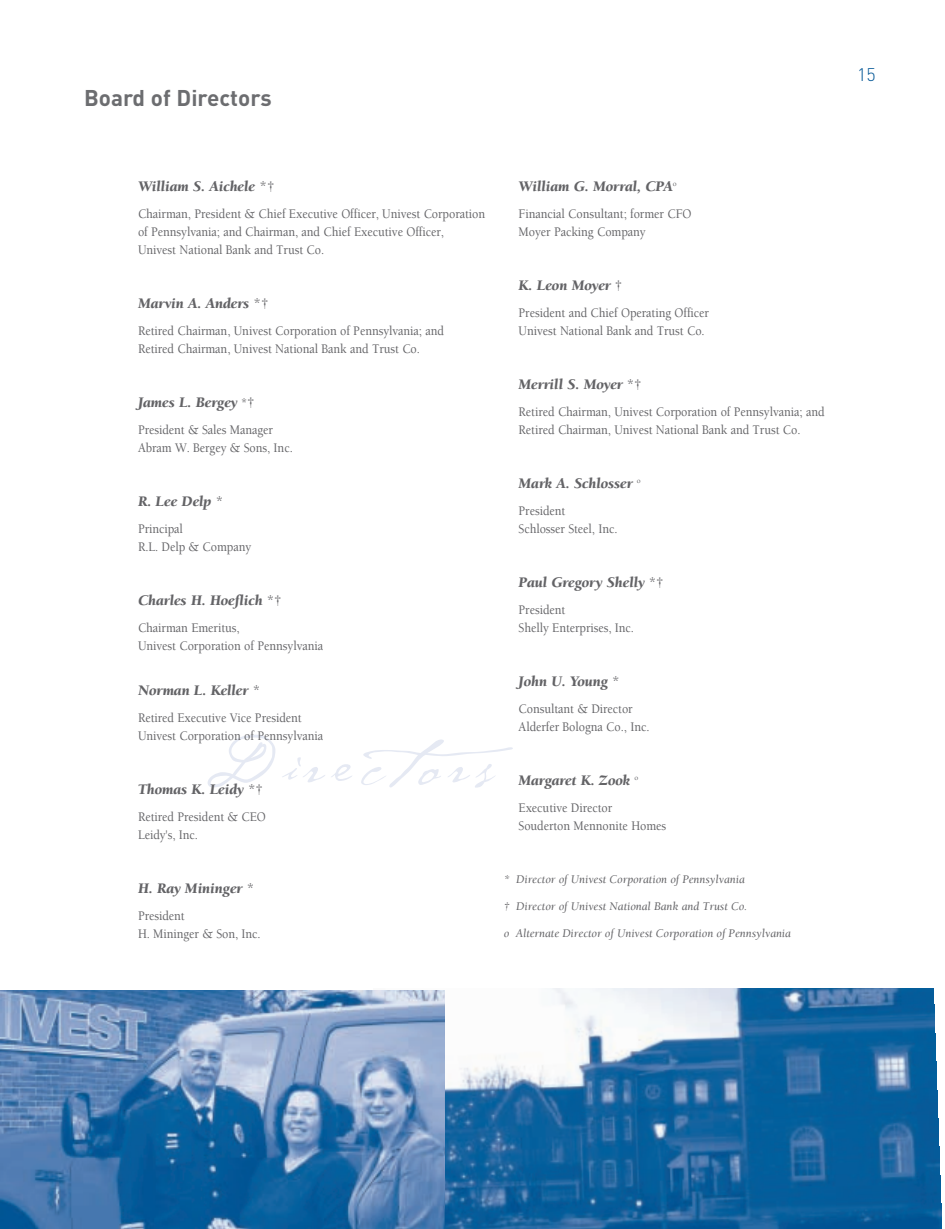
<style>
.page{position:relative;width:945px;height:1229px;background:#fff}
.page>*{position:absolute;margin:0;border:0;box-sizing:border-box;transform-origin:0 0}
.t1{font:71.25px "P22 Cezanne";letter-spacing:.12em;color:#e5e9f3}
.t2{font:700 22.5px "DIN";color:#6c6d70}
.t3{font:300 18px "DIN";color:#005595}
.t4{font:italic 900 15px "Berkeley";letter-spacing:-.005em;color:#636366}
.t5{font:500 13.5px/18px "Berkeley";letter-spacing:-.005em;color:#636366;scale:.9 1}
.t6{font:italic 12px "Berkeley";letter-spacing:-.005em;color:#636366}
.s1{font-weight:500;font-style:normal}
.s2{font-weight:500;font-style:normal;font-size:13.5px}
</style>
<div class="page">
<img style="left:445px;top:988px;width:497px;height:240px">
<img style="left:0;top:990px;width:445px;height:238px">
<h2 class="t2" style="left:84px;top:90px;width:189px">Board of Directors</h2>
<p class="t4" style="left:138px;top:180px;width:138px">William S. Aichele <span class="s1">*†</span></p>
<p class="t5" style="left:138px;top:206px;width:387px">Chairman, President &amp; Chief Executive Officer, Univest Corporation of Pennsylvania; and Chairman, and Chief Executive Officer,<br>Univest National Bank and Trust Co.</p>
<p class="t4" style="left:138px;top:297px;width:132px">Marvin A. Anders <span class="s1">*†</span></p>
<p class="t5" style="left:138px;top:323px;width:341px">Retired Chairman, Univest Corporation of Pennsylvania; and<br>Retired Chairman, Univest National Bank and Trust Co.</p>
<p class="t4" style="left:138px;top:396px;width:118px">James L. Bergey <span class="s2">*</span><span class="s1">†</span></p>
<p class="t5" style="left:138px;top:422px;width:173px">President &amp; Sales Manager<br>Abram W. Bergey &amp; Sons, Inc.</p>
<p class="t4" style="left:138px;top:495px;width:87px">R. Lee Delp <span class="s1">*</span></p>
<p class="t5" style="left:138px;top:521px;width:127px">Principal<br>R.L. Delp &amp; Company</p>
<p class="t4" style="left:519px;top:180px;width:159px">William G. Morral, CPA<sup>o</sup></p>
<p class="t5" style="left:519px;top:206px;width:194px">Financial Consultant; former CFO<br>Moyer Packing Company</p>
<p class="t4" style="left:519px;top:279px;width:105px">K. Leon Moyer <span class="s1">†</span></p>
<p class="t5" style="left:519px;top:305px;width:213px">President and Chief Operating Officer<br>Univest National Bank and Trust Co.</p>
<p class="t4" style="left:519px;top:378px;width:125px">Merrill S. Moyer <span class="s1">*†</span></p>
<p class="t5" style="left:519px;top:404px;width:341px">Retired Chairman, Univest Corporation of Pennsylvania; and<br>Retired Chairman, Univest National Bank and Trust Co.</p>
<p class="t4" style="left:519px;top:477px;width:124px">Mark A. Schlosser <sup>o</sup></p>
<p class="t5" style="left:519px;top:503px;width:111px">President<br>Schlosser Steel, Inc.</p>
<p class="t4" style="left:519px;top:576px;width:147px">Paul Gregory Shelly <span class="s1">*†</span></p>
<p class="t5" style="left:519px;top:602px;width:130px">President<br>Shelly Enterprises, Inc.</p>
<p class="t4" style="left:138px;top:594px;width:145px">Charles H. Hoeflich <span class="s1">*†</span></p>
<p class="t5" style="left:138px;top:620px;width:207px">Chairman Emeritus,<br>Univest Corporation of Pennsylvania</p>
<p class="t4" style="left:138px;top:684px;width:124px">Norman L. Keller <span class="s1">*</span></p>
<p class="t5" style="left:138px;top:710px;width:207px">Retired Executive Vice President<br>Univest Corporation of Pennsylvania</p>
<p class="t4" style="left:519px;top:675px;width:102px">John U. Young <span class="s1">*</span></p>
<p class="t5" style="left:519px;top:701px;width:147px">Consultant &amp; Director<br>Alderfer Bologna Co., Inc.</p>
<h1 class="t1" style="left:205px;top:714px;width:341px">Directors</h1>
<p class="t4" style="left:519px;top:774px;width:121px">Margaret K. Zook <sup>o</sup></p>
<p class="t5" style="left:519px;top:800px;width:166px">Executive Director<br>Souderton Mennonite Homes</p>
<p class="t4" style="left:138px;top:783px;width:127px">Thomas K. Leidy <span class="s1">*†</span></p>
<p class="t5" style="left:138px;top:809px;width:144px">Retired President &amp; CEO<br>Leidy's, Inc.</p>
<p class="t4" style="left:138px;top:882px;width:118px">H. Ray Mininger <span class="s1">*</span></p>
<p class="t5" style="left:138px;top:908px;width:138px">President<br>H. Mininger &amp; Son, Inc.</p>
<p class="t6" style="left:504px;top:875px;width:242px">* Director of Univest Corporation of Pennsylvania</p>
<p class="t6" style="left:504px;top:902px;width:245px">† Director of Univest National Bank and Trust Co.</p>
<p class="t6" style="left:504px;top:929px;width:289px">o Alternate Director of Univest Corporation of Pennsylvania</p>
<h3 class="t3" style="left:857px;top:69px;width:20px">15</h3>
</div>
